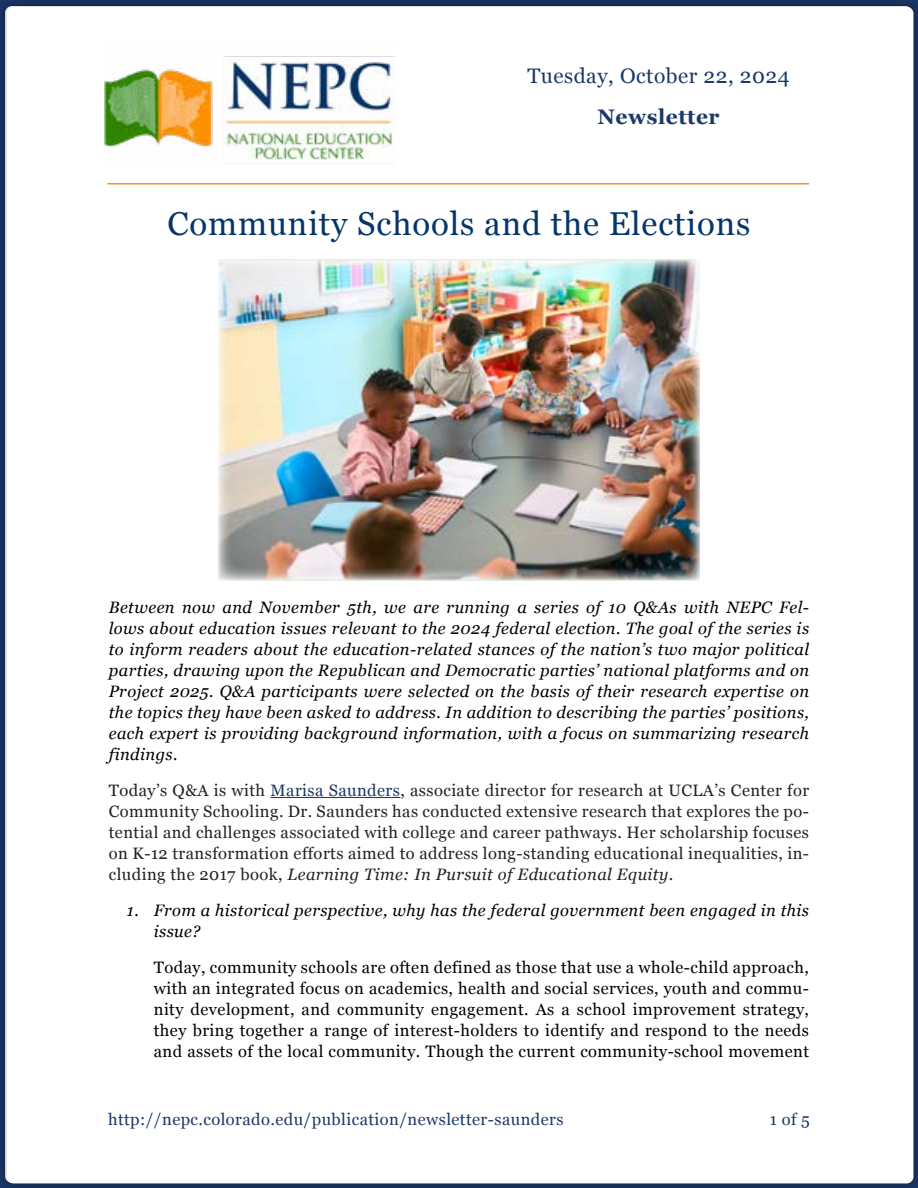
<style>
.page{position:relative;width:918px;height:1188px;background:#fff}
.page>*{position:absolute;margin:0;border:0;box-sizing:border-box;transform-origin:0 0}
.t1{font:33px "Georgia";letter-spacing:.025em;color:#053669}
.t2{font:21px "Georgia";letter-spacing:.025em;color:#1c3868}
.t3{font:700 21px "Georgia";letter-spacing:.025em;color:#1c3868}
.t4{font:italic 16.5px/21px "Georgia";letter-spacing:.025em;color:#000;text-align:justify}
.t5{font:16.5px/21px "Georgia";letter-spacing:.025em;color:#222;text-align:justify}
.t6{font:16.5px/21px "Georgia";letter-spacing:.025em;color:#000;text-align:justify}
.t7{font:16.5px "Georgia";letter-spacing:.025em;color:#1c3868}
.s1{color:#1c3868}
.s2{font-style:italic}
</style>
<div class="page">
<div style="left:0;top:0;width:918px;height:1188px;background:#000;opacity:.25"></div>
<div style="left:7px;top:7px;width:906px;height:1176px;background:#fff;border-radius:7px"></div>
<hr style="left:271px;top:797px;width:129px;height:1px;background:#1c3868">
<img style="left:105px;top:56px;width:290px;height:104px">
<img style="left:218px;top:262px;width:482px;height:316px">
<hr style="left:107px;top:183px;width:702px;height:1px;background:#f7901e">
<p class="t2" style="left:527px;top:64px;width:264px">Tuesday, October 22, 2024</p>
<p class="t3" style="left:597px;top:105px;width:124px">Newsletter</p>
<h1 class="t1" style="left:167px;top:205px;width:585px">Community Schools and the Elections</h1>
<p class="t4" style="left:109px;top:597px;width:702px">Between now and November 5th, we are running a series of 10 Q&amp;As with NEPC Fel&shy;lows about education issues relevant to the 2024 federal election. The goal of the series is to inform readers about the education-related stances of the nation’s two major political parties, drawing upon the Republican and Democratic parties’ national platforms and on Project 2025. Q&amp;A participants were selected on the basis of their research expertise on the topics they have been asked to address. In addition to describing the parties’ positions, each expert is providing background information, with a focus on summarizing research findings.</p>
<p class="t5" style="left:109px;top:780px;width:702px">Today’s Q&amp;A is with <span class="s1">Marisa Saunders</span>, associate director for research at UCLA’s Center for Community Schooling. Dr. Saunders has conducted extensive research that explores the po&shy;tential and challenges associated with college and career pathways. Her scholarship focuses on K-12 transformation efforts aimed to address long-standing educational inequalities, in&shy;cluding the 2017 book, <span class="s2">Learning Time: In Pursuit of Educational Equity</span>.</p>
<p class="t4" style="left:154px;top:900px;width:657px;text-indent:-27px">1. From a historical perspective, why has the federal government been engaged in this issue?</p>
<p class="t6" style="left:154px;top:957px;width:657px">Today, community schools are often defined as those that use a whole-child approach, with an integrated focus on academics, health and social services, youth and commu&shy;nity development, and community engagement. As a school improvement strategy, they bring together a range of interest-holders to identify and respond to the needs and assets of the local community. Though the current community-school movement</p>
<p class="t7" style="left:108px;top:1109px;width:457px">http://nepc.colorado.edu/publication/newsletter-saunders</p>
<p class="t7" style="left:770px;top:1109px;width:42px">1 of 5</p>
</div>
